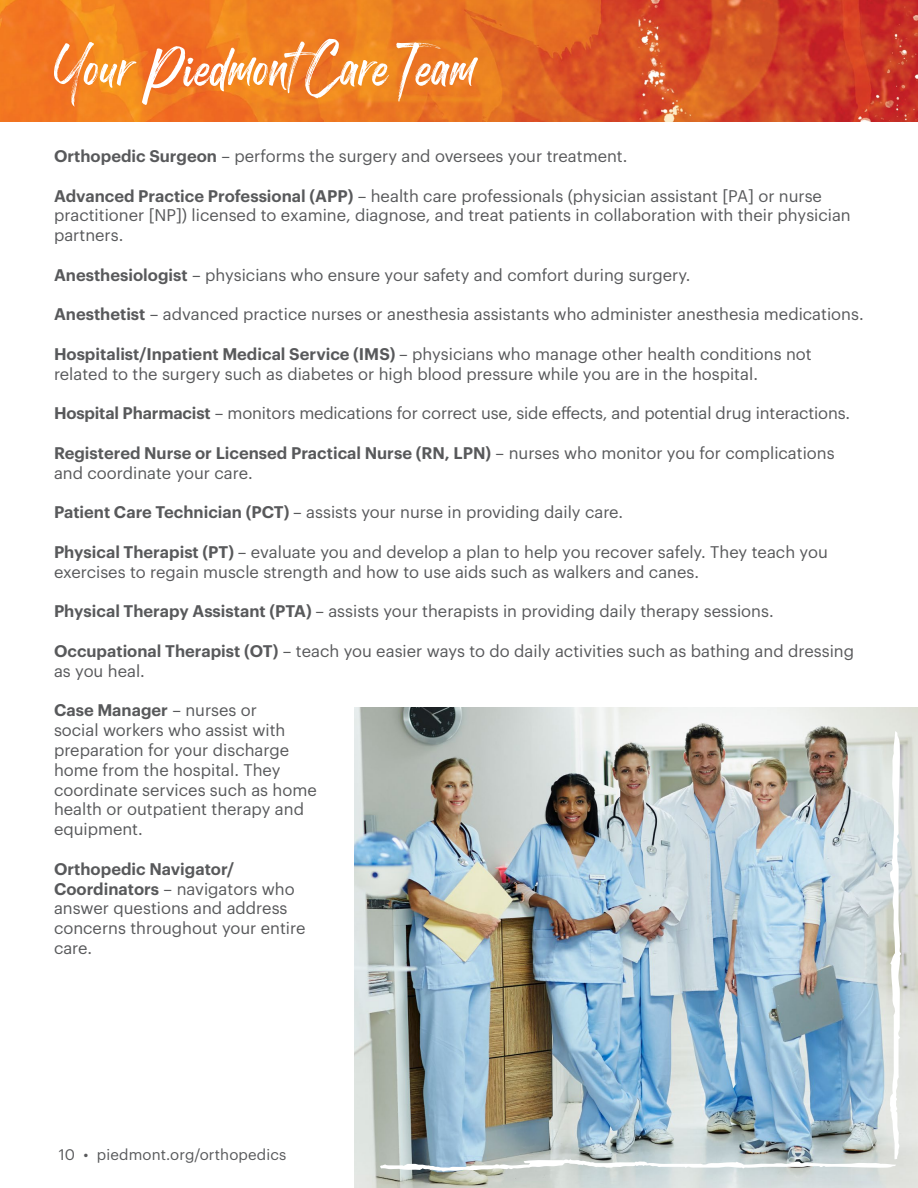
<style>
.page{position:relative;width:918px;height:1188px;background:#fff}
.page>*{position:absolute;margin:0;border:0;box-sizing:border-box;transform-origin:0 0}
.t1{font:63px "Rogthem";letter-spacing:.01em;color:#fff}
.t2{font:16.5px/19.8px "Graphik";color:#58595b}
.t3{font:15px "Graphik";letter-spacing:.01em;color:#58595b}
.s1{font-weight:600}
</style>
<div class="page">
<img style="left:0;top:0;width:918px;height:122px">
<img style="left:355px;top:708px;width:563px;height:480px">
<img style="left:380px;top:731px;width:521px;height:441px">
<h1 class="t1" style="left:54px;top:10px;width:422px">Your Piedmont Care Team</h1>
<p class="t2" style="left:54px;top:145px;width:575px"><span class="s1">Orthopedic Surgeon</span> – performs the surgery and oversees your treatment.</p>
<p class="t2" style="left:54px;top:184px;width:798px"><span class="s1">Advanced Practice Professional (APP)</span> – health care professionals (physician assistant [PA] or nurse practitioner [NP]) licensed to examine, diagnose, and treat patients in collaboration with their physician partners.</p>
<p class="t2" style="left:54px;top:264px;width:638px"><span class="s1">Anesthesiologist</span> – physicians who ensure your safety and comfort during surgery.</p>
<p class="t2" style="left:54px;top:303px;width:811px"><span class="s1">Anesthetist</span> – advanced practice nurses or anesthesia assistants who administer anesthesia medications.</p>
<p class="t2" style="left:54px;top:343px;width:759px"><span class="s1">Hospitalist/Inpatient Medical Service (IMS)</span> – physicians who manage other health conditions not related to the surgery such as diabetes or high blood pressure while you are in the hospital.</p>
<p class="t2" style="left:54px;top:402px;width:798px"><span class="s1">Hospital Pharmacist</span> – monitors medications for correct use, side effects, and potential drug interactions.</p>
<p class="t2" style="left:54px;top:442px;width:782px"><span class="s1">Registered Nurse or Licensed Practical Nurse (RN, LPN)</span> – nurses who monitor you for complications and coordinate your care.</p>
<p class="t2" style="left:54px;top:501px;width:571px"><span class="s1">Patient Care Technician (PCT)</span> – assists your nurse in providing daily care.</p>
<p class="t2" style="left:54px;top:541px;width:775px"><span class="s1">Physical Therapist (PT)</span> – evaluate you and develop a plan to help you recover safely. They teach you exercises to regain muscle strength and how to use aids such as walkers and canes.</p>
<p class="t2" style="left:54px;top:600px;width:721px"><span class="s1">Physical Therapy Assistant (PTA)</span> – assists your therapists in providing daily therapy sessions.</p>
<p class="t2" style="left:54px;top:640px;width:802px"><span class="s1">Occupational Therapist (OT)</span> – teach you easier ways to do daily activities such as bathing and dressing as you heal.</p>
<p class="t2" style="left:54px;top:699px;width:264px"><span class="s1">Case Manager</span> – nurses or<br>social workers who assist with preparation for your discharge home from the hospital. They coordinate services such as home health or outpatient therapy and equipment.</p>
<p class="t2" style="left:54px;top:858px;width:253px"><span class="s1">Orthopedic Navigator/<br>Coordinators</span> – navigators who answer questions and address concerns throughout your entire care.</p>
<p class="t3" style="left:59px;top:1143px;width:229px">10 • piedmont.org/orthopedics</p>
</div>
